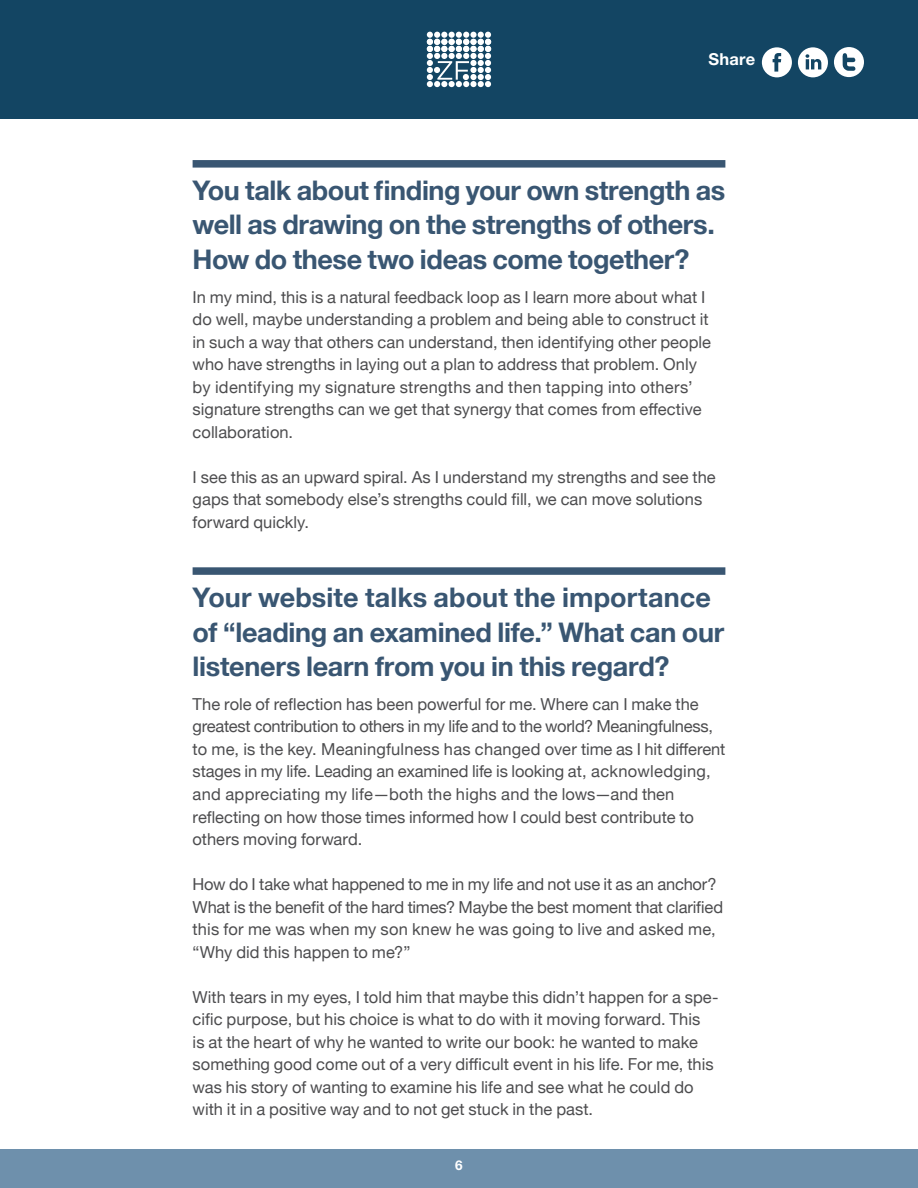
<style>
.page{position:relative;width:918px;height:1188px;background:#fff}
.page>*{position:absolute;margin:0;border:0;box-sizing:border-box;transform-origin:0 0}
.t1{font:700 27px/34.5px "Helvetica Neue";letter-spacing:-.01em;color:#395672}
.t2{font:16.5px/22.5px "Helvetica Neue";color:#4d4d4f}
.t3{font:700 16.5px "Helvetica Neue LT Std";letter-spacing:.015em;color:#fff}
.t4{font:700 13.5px "Helvetica Neue LT Std";color:#fff}
</style>
<div class="page">
<div style="left:0;top:0;width:918px;height:119px;background:#134563"></div>
<div style="left:0;top:1149px;width:918px;height:39px;background:#6e90ac"></div>
<div style="left:470px;top:53px;width:7px;height:6px;background:#fff;border-radius:50%"></div>
<div style="left:470px;top:60px;width:7px;height:6px;background:#fff;border-radius:50%"></div>
<div style="left:470px;top:67px;width:7px;height:6px;background:#fff;border-radius:50%"></div>
<div style="left:470px;top:39px;width:7px;height:6px;background:#fff;border-radius:50%"></div>
<div style="left:470px;top:46px;width:7px;height:6px;background:#fff;border-radius:50%"></div>
<div style="left:470px;top:32px;width:7px;height:6px;background:#fff;border-radius:50%"></div>
<div style="left:470px;top:74px;width:7px;height:6px;background:#fff;border-radius:50%"></div>
<div style="left:470px;top:81px;width:7px;height:6px;background:#fff;border-radius:50%"></div>
<svg style="left:478px;top:32px;width:13px;height:55px"></svg>
<svg style="left:427px;top:32px;width:42px;height:55px"></svg>
<svg style="left:798px;top:47px;width:30px;height:30px"></svg>
<svg style="left:834px;top:47px;width:30px;height:30px"></svg>
<svg style="left:762px;top:47px;width:30px;height:30px"></svg>
<div style="left:193px;top:160px;width:532px;height:8px;background:#395672"></div>
<div style="left:193px;top:567px;width:532px;height:8px;background:#395672"></div>
<p class="t3" style="left:708px;top:49px;width:48px">Share</p>
<h1 class="t1" style="left:193px;top:174px;width:534px">You talk about finding your own strength as well as drawing on the strengths of others.<br>How do these two ideas come together?</h1>
<p class="t2" style="left:193px;top:287px;width:520px">In my mind, this is a natural feedback loop as I learn more about what I do well, maybe understanding a problem and being able to construct it in such a way that others can understand, then identifying other people who have strengths in laying out a plan to address that problem. Only by identifying my signature strengths and then tapping into others’ signature strengths can we get that synergy that comes from effective collaboration.</p>
<p class="t2" style="left:193px;top:467px;width:525px">I see this as an upward spiral. As I understand my strengths and see the gaps that somebody else’s strengths could fill, we can move solutions forward quickly.</p>
<h1 class="t1" style="left:193px;top:581px;width:533px">Your website talks about the importance of “leading an examined life.” What can our listeners learn from you in this regard?</h1>
<p class="t2" style="left:193px;top:694px;width:534px">The role of reflection has been powerful for me. Where can I make the greatest contribution to others in my life and to the world? Meaningfulness, to me, is the key. Meaningfulness has changed over time as I hit different stages in my life. Leading an examined life is looking at, acknowledging, and appreciating my life—both the highs and the lows—and then reflecting on how those times informed how I could best contribute to others moving forward.</p>
<p class="t2" style="left:193px;top:874px;width:532px">How do I take what happened to me in my life and not use it as an anchor?<br>What is the benefit of the hard times? Maybe the best moment that clarified this for me was when my son knew he was going to live and asked me, “Why did this happen to me?”</p>
<p class="t2" style="left:193px;top:986px;width:528px">With tears in my eyes, I told him that maybe this didn’t happen for a spe&shy;cific purpose, but his choice is what to do with it moving forward. This<br>is at the heart of why he wanted to write our book: he wanted to make something good come out of a very difficult event in his life. For me, this was his story of wanting to examine his life and see what he could do with it in a positive way and to not get stuck in the past.</p>
<p class="t4" style="left:455px;top:1157px;width:9px">6</p>
</div>
